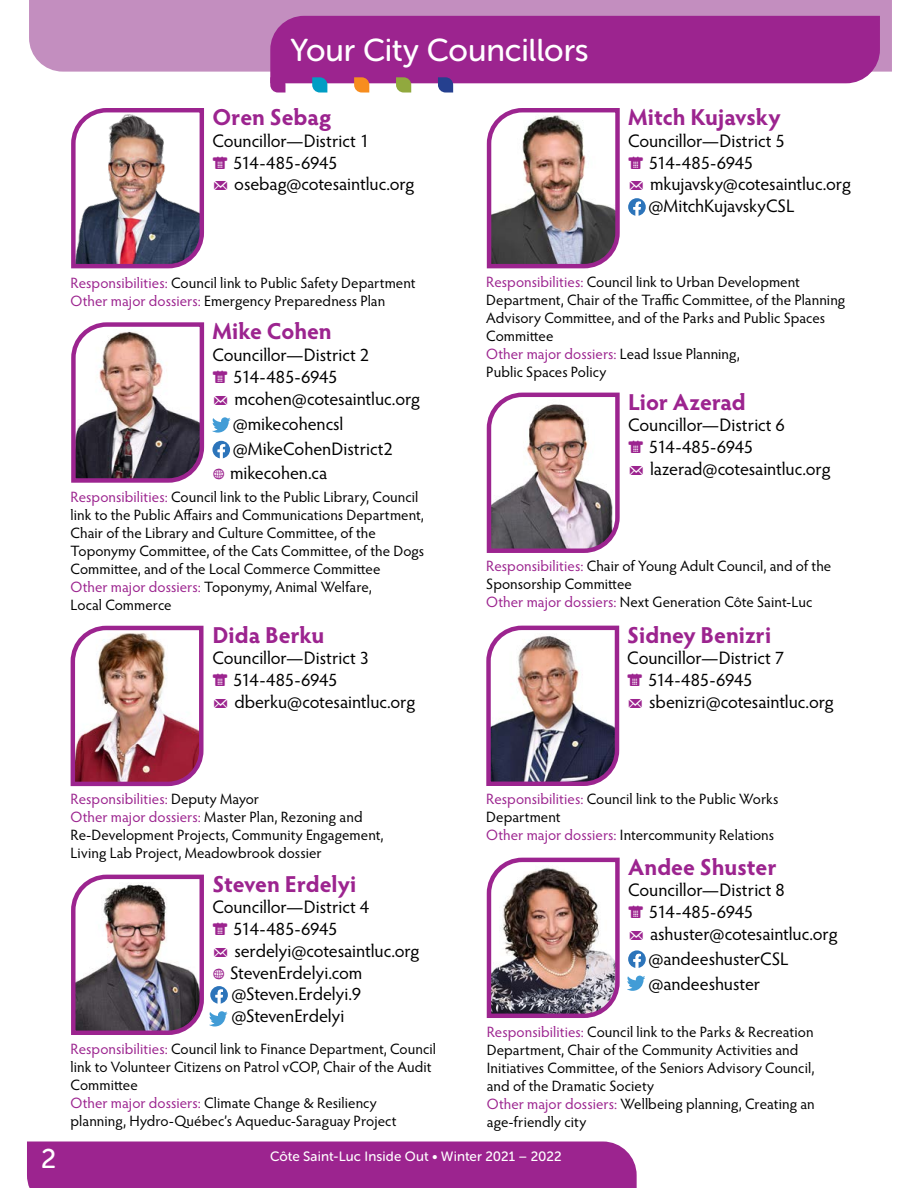
<style>
.page{position:relative;width:918px;height:1188px;background:#fff}
.page>*{position:absolute;margin:0;border:0;box-sizing:border-box;transform-origin:0 0}
.Headline{font:31.5px "Museo Sans Rounded 500";letter-spacing:-.005em;color:#fff}
.t1{font:27px "Museo Sans Rounded 500";color:#fff}
.Main_paragraph{font:700 23.1px "Hypatia Sans Pro";letter-spacing:-.005em;color:#9c248f}
.Main_paragraph-2{font:18.15px/21.8px "Hypatia Sans Pro";letter-spacing:-.005em;color:#000}
.Main_paragraph-3{font:15px/18px "Hypatia Sans Pro";letter-spacing:.005em;color:#000}
.Main_paragraph-4{font:15px "Hypatia Sans Pro";letter-spacing:.005em;color:#9c248f}
.t2{font:13.5px "Museo Sans Rounded 500";letter-spacing:.01em;color:#fff}
.s1{font-family:"Modern Pictograms";color:#9c248f}
.s2{color:#9c248f}
.s3{font-family:"Modern Pictograms";font-size:16.5px;color:#9c248f}
.s4{color:#000}
</style>
<div class="page">
<div style="left:29px;top:0;width:863px;height:72px;background:#c38ebf"></div>
<div style="left:27px;top:1142px;width:610px;height:46px;background:#9c248f"></div>
<img style="left:71px;top:322px;width:134px;height:161px">
<img style="left:71px;top:108px;width:133px;height:161px">
<img style="left:486px;top:392px;width:134px;height:161px">
<img style="left:486px;top:625px;width:134px;height:161px">
<svg style="left:628px;top:198px;width:18px;height:18px"></svg>
<img style="left:486px;top:857px;width:160px;height:161px">
<img style="left:71px;top:874px;width:157px;height:161px">
<svg style="left:270px;top:16px;width:610px;height:77px;background:#a63f9b"></svg>
<img style="left:486px;top:108px;width:134px;height:161px">
<img style="left:70px;top:625px;width:134px;height:162px">
<svg style="left:212px;top:417px;width:18px;height:16px"></svg>
<svg style="left:212px;top:441px;width:18px;height:17px"></svg>
<p class="Headline" style="left:291px;top:33px;width:300px">Your City Councillors</p>
<p class="Main_paragraph" style="left:212px;top:101px;width:120px">Oren Sebag</p>
<p class="Main_paragraph-2" style="left:212px;top:129px;width:204px">Councillor—District 1<br><span class="s1">C</span> 514-485-6945<br><span class="s1">M</span> osebag@cotesaintluc.org</p>
<p class="Main_paragraph" style="left:628px;top:101px;width:154px">Mitch Kujavsky</p>
<p class="Main_paragraph-2" style="left:628px;top:129px;width:224px">Councillor—District 5<br><span class="s1">C</span> 514-485-6945<br><span class="s1">M</span> mkujavsky@cotesaintluc.org</p>
<p class="Main_paragraph-2" style="left:648px;top:194px;width:148px">@MitchKujavskyCSL</p>
<p class="Main_paragraph-3" style="left:71px;top:273px;width:347px"><span class="s2">Responsibilities:</span> Council link to Public Safety Department</p>
<p class="Main_paragraph-3" style="left:71px;top:291px;width:316px"><span class="s2">Other major dossiers:</span> Emergency Preparedness Plan</p>
<p class="Main_paragraph" style="left:212px;top:315px;width:121px">Mike Cohen</p>
<p class="Main_paragraph-2" style="left:212px;top:343px;width:209px">Councillor—District 2<br><span class="s1">C</span> 514-485-6945<br><span class="s1">M</span> mcohen@cotesaintluc.org</p>
<p class="Main_paragraph-2" style="left:233px;top:412px;width:112px">@mikecohencsl</p>
<p class="Main_paragraph-2" style="left:233px;top:437px;width:162px">@MikeCohenDistrict2</p>
<p class="Main_paragraph-2" style="left:212px;top:461px;width:116px"><span class="s3">W</span> mikecohen.ca</p>
<p class="Main_paragraph-3" style="left:71px;top:488px;width:355px"><span class="s2">Responsibilities:</span> Council link to the Public Library, Council link to the Public Affairs and Communications Department, Chair of the Library and Culture Committee, of the Toponymy Committee, of the Cats Committee, of the Dogs Committee, and of the Local Commerce Committee</p>
<p class="Main_paragraph-3" style="left:71px;top:578px;width:303px"><span class="s2">Other major dossiers:</span> Toponymy, Animal Welfare,<br>Local Commerce</p>
<p class="Main_paragraph" style="left:212px;top:618px;width:114px">Dida Berku</p>
<p class="Main_paragraph-2" style="left:212px;top:647px;width:205px">Councillor—District 3<br><span class="s1">C</span> 514-485-6945<br><span class="s1">M</span> dberku@cotesaintluc.org</p>
<p class="Main_paragraph-4" style="left:71px;top:788px;width:190px">Responsibilities: <span class="s4">Deputy Mayor</span></p>
<p class="Main_paragraph-3" style="left:71px;top:807px;width:315px"><span class="s2">Other major dossiers:</span> Master Plan, Rezoning and<br>Re-Development Projects, Community Engagement,<br>Living Lab Project, Meadowbrook dossier</p>
<p class="Main_paragraph" style="left:212px;top:867px;width:145px">Steven Erdelyi</p>
<p class="Main_paragraph-2" style="left:212px;top:896px;width:209px">Councillor—District 4<br><span class="s1">C</span> 514-485-6945<br><span class="s1">M</span> serdelyi@cotesaintluc.org<br><span class="s3">W</span> StevenErdelyi.com</p>
<p class="Main_paragraph-2" style="left:231px;top:983px;width:131px">@Steven.Erdelyi.9 @StevenErdelyi</p>
<p class="Main_paragraph-3" style="left:71px;top:1039px;width:367px"><span class="s2">Responsibilities:</span> Council link to Finance Department, Council link to Volunteer Citizens on Patrol vCOP, Chair of the Audit Committee<br><span class="s2">Other major dossiers:</span> Climate Change &amp; Resiliency planning, Hydro-Québec’s Aqueduc-Saraguay Project</p>
<p class="Main_paragraph-3" style="left:486px;top:272px;width:361px"><span class="s2">Responsibilities:</span> Council link to Urban Development Department, Chair of the Traffic Committee, of the Planning Advisory Committee, and of the Parks and Public Spaces Committee</p>
<p class="Main_paragraph-3" style="left:486px;top:344px;width:255px"><span class="s2">Other major dossiers:</span> Lead Issue Planning,<br>Public Spaces Policy</p>
<p class="Main_paragraph" style="left:628px;top:385px;width:119px">Lior Azerad</p>
<p class="Main_paragraph-2" style="left:628px;top:414px;width:204px">Councillor—District 6<br><span class="s1">C</span> 514-485-6945<br><span class="s1">M</span> lazerad@cotesaintluc.org</p>
<p class="Main_paragraph-3" style="left:486px;top:556px;width:347px"><span class="s2">Responsibilities:</span> Chair of Young Adult Council, and of the<br>Sponsorship Committee</p>
<p class="Main_paragraph-3" style="left:486px;top:592px;width:328px"><span class="s2">Other major dossiers:</span> Next Generation Côte Saint-Luc</p>
<p class="Main_paragraph" style="left:627px;top:618px;width:145px">Sidney Benizri</p>
<p class="Main_paragraph-2" style="left:627px;top:647px;width:208px">Councillor—District 7<br><span class="s1">C</span> 514-485-6945<br><span class="s1">M</span> sbenizri@cotesaintluc.org</p>
<p class="Main_paragraph-3" style="left:486px;top:789px;width:294px"><span class="s2">Responsibilities:</span> Council link to the Public Works<br>Department</p>
<p class="Main_paragraph-3" style="left:486px;top:825px;width:289px"><span class="s2">Other major dossiers:</span> Intercommunity Relations</p>
<p class="Main_paragraph" style="left:628px;top:850px;width:150px">Andee Shuster</p>
<p class="Main_paragraph-2" style="left:628px;top:879px;width:211px">Councillor—District 8<br><span class="s1">C</span> 514-485-6945<br><span class="s1">M</span> ashuster@cotesaintluc.org</p>
<p class="Main_paragraph-2" style="left:648px;top:947px;width:142px">@andeeshusterCSL</p>
<p class="Main_paragraph-2" style="left:648px;top:972px;width:113px">@andeeshuster</p>
<p class="Main_paragraph-3" style="left:487px;top:1023px;width:329px"><span class="s2">Responsibilities:</span> Council link to the Parks &amp; Recreation Department, Chair of the Community Activities and Initiatives Committee, of the Seniors Advisory Council, and of the Dramatic Society<br><span class="s2">Other major dossiers:</span> Wellbeing planning, Creating an age-friendly city</p>
<h2 class="t1" style="left:41px;top:1144px;width:17px">2</h2>
<p class="t2" style="left:270px;top:1149px;width:293px">Côte Saint-Luc Inside Out • Winter 2021 – 2022</p>
</div>
